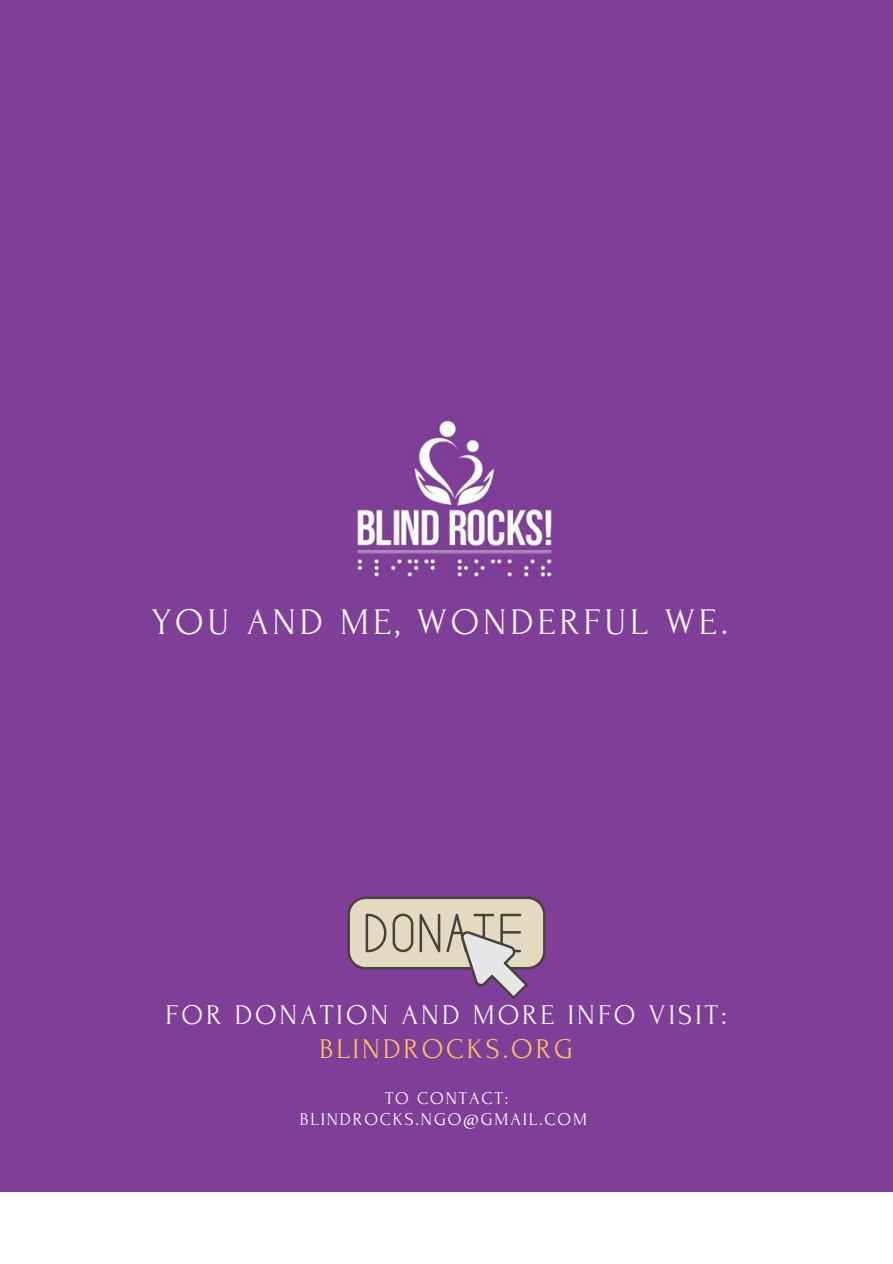
<style>
.page{position:relative;width:893px;height:1264px;background:#fff}
.page>*{position:absolute;margin:0;border:0;box-sizing:border-box;transform-origin:0 0}
.t1{font:37.5px "Forum";letter-spacing:.1em;color:#fafafa}
.t2{font:28.5px "Forum";letter-spacing:.1em;color:#fafafa}
.t3{font:28.5px "Forum";letter-spacing:.1em;color:#ffc25a}
.t4{font:18px "Forum";letter-spacing:.1em;color:#fff}
</style>
<div class="page">
<div style="left:0;top:0;width:892px;height:1191px;background:#7f3e98"></div>
<img style="left:357px;top:420px;width:198px;height:158px">
<svg style="left:347px;top:896px;width:198px;height:103px"></svg>
<p class="t1" style="left:152px;top:601px;width:578px">YOU AND ME, WONDERFUL WE.</p>
<p class="t2" style="left:166px;top:999px;width:562px">FOR DONATION AND MORE INFO VISIT:</p>
<p class="t3" style="left:319px;top:1033px;width:255px">BLINDROCKS.ORG</p>
<p class="t4" style="left:385px;top:1088px;width:125px">TO CONTACT:</p>
<p class="t4" style="left:300px;top:1109px;width:289px">BLINDROCKS.NGO@GMAIL.COM</p>
</div>
